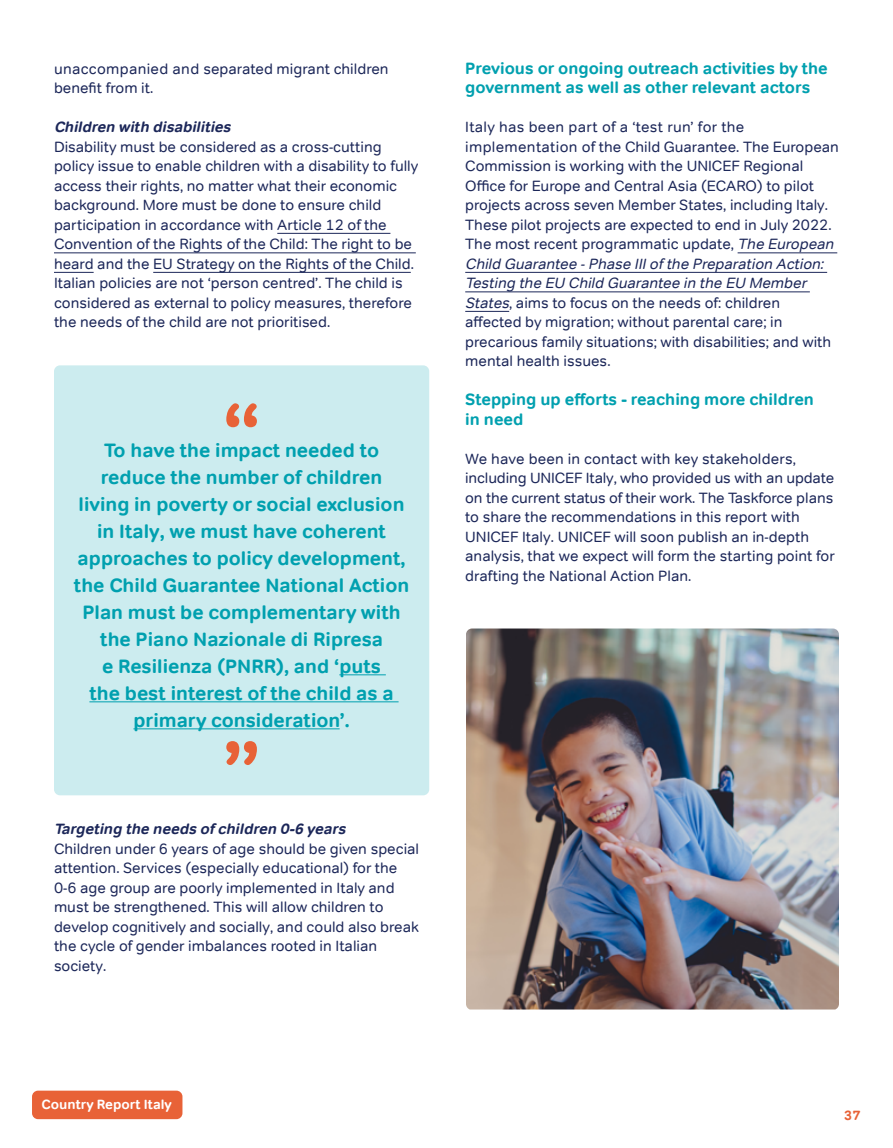
<style>
.page{position:relative;width:893px;height:1148px;background:#fff}
.page>*{position:absolute;margin:0;border:0;box-sizing:border-box;transform-origin:0 0}
.t1{font:700 19.5px/27px "Tondo";color:#00a0af;text-align:center}
.t2{font:700 16.5px/19.5px "Tondo";color:#00a0af}
.t3{font:15px/19.5px "Tondo";color:#1c2759}
.t4{font:italic 700 15px "Tondo";color:#1c2759}
.t5{font:700 13.5px "Tondo";color:#fff}
.t6{font:700 13.5px "Tondo";color:#e86237}
.s1{font-style:italic}
</style>
<div class="page">
<div style="left:32px;top:1090px;width:150px;height:29px;background:#e86237;border-radius:6px"></div>
<hr style="left:277px;top:233px;width:113px;height:1px;background:#1c2759">
<hr style="left:54px;top:252px;width:362px;height:1px;background:#1c2759">
<hr style="left:54px;top:272px;width:40px;height:1px;background:#1c2759">
<hr style="left:153px;top:272px;width:258px;height:1px;background:#1c2759">
<hr style="left:738px;top:252px;width:99px;height:1px;background:#1c2759">
<hr style="left:465px;top:272px;width:362px;height:1px;background:#1c2759">
<hr style="left:465px;top:291px;width:345px;height:1px;background:#1c2759">
<hr style="left:465px;top:311px;width:44px;height:1px;background:#1c2759">
<div style="left:54px;top:365px;width:375px;height:430px;background:#ccecef;border-radius:6px"></div>
<hr style="left:339px;top:674px;width:47px;height:1px;background:#00a0af">
<hr style="left:89px;top:701px;width:310px;height:1px;background:#00a0af">
<hr style="left:133px;top:728px;width:207px;height:1px;background:#00a0af">
<svg style="left:226px;top:403px;width:31px;height:24px"></svg>
<svg style="left:226px;top:741px;width:31px;height:24px"></svg>
<img style="left:466px;top:628px;width:373px;height:381px">
<p class="t3" style="left:54px;top:59px;width:336px">unaccompanied and separated migrant children benefit from it.</p>
<p class="t4" style="left:54px;top:118px;width:182px">Children with disabilities</p>
<p class="t3" style="left:54px;top:137px;width:366px">Disability must be considered as a cross-cutting policy issue to enable children with a disability to fully access their rights, no matter what their economic background. More must be done to ensure child participation in accordance with Article 12 of the Convention of the Rights of the Child: The right to be heard and the EU Strategy on the Rights of the Child.<br>Italian policies are not ‘person centred’. The child is considered as external to policy measures, therefore the needs of the child are not prioritised.</p>
<p class="t1" style="left:74px;top:437px;width:337px">To have the impact needed to reduce the number of children living in poverty or social exclusion in Italy, we must have coherent approaches to policy development, the Child Guarantee National Action<br>Plan must be complementary with the Piano Nazionale di Ripresa<br>e Resilienza (PNRR), and ‘puts<br>the best interest of the child as a primary consideration’.</p>
<p class="t4" style="left:54px;top:820px;width:297px">Targeting the needs of children 0-6 years</p>
<p class="t3" style="left:54px;top:839px;width:367px">Children under 6 years of age should be given special attention. Services (especially educational) for the 0-6 age group are poorly implemented in Italy and must be strengthened. This will allow children to develop cognitively and socially, and could also break the cycle of gender imbalances rooted in Italian society.</p>
<p class="t2" style="left:465px;top:58px;width:364px">Previous or ongoing outreach activities by the government as well as other relevant actors</p>
<p class="t3" style="left:465px;top:117px;width:375px">Italy has been part of a ‘test run’ for the implementation of the Child Guarantee. The European Commission is working with the UNICEF Regional Office for Europe and Central Asia (ECARO) to pilot projects across seven Member States, including Italy.<br>These pilot projects are expected to end in July 2022.<br>The most recent programmatic update, <span class="s1">The European Child Guarantee -Phase IIIof the Preparation Action:<br>Testing the EU Child Guarantee in the EU Member States</span>, aims to focus on the needs of: children affected by migration; without parental care; in precarious family situations; with disabilities; and with mental health issues.</p>
<p class="t2" style="left:465px;top:390px;width:350px">Stepping up efforts - reaching more children in need</p>
<p class="t3" style="left:465px;top:449px;width:371px">We have been in contact with key stakeholders, including UNICEF Italy, who provided us with an update on the current status of their work. The Taskforce plans to share the recommendations in this report with UNICEF Italy. UNICEF will soon publish an in-depth analysis, that we expect will form the starting point for drafting the National Action Plan.</p>
<p class="t5" style="left:42px;top:1095px;width:132px">Country Report Italy</p>
<p class="t6" style="left:844px;top:1107px;width:18px">37</p>
</div>
